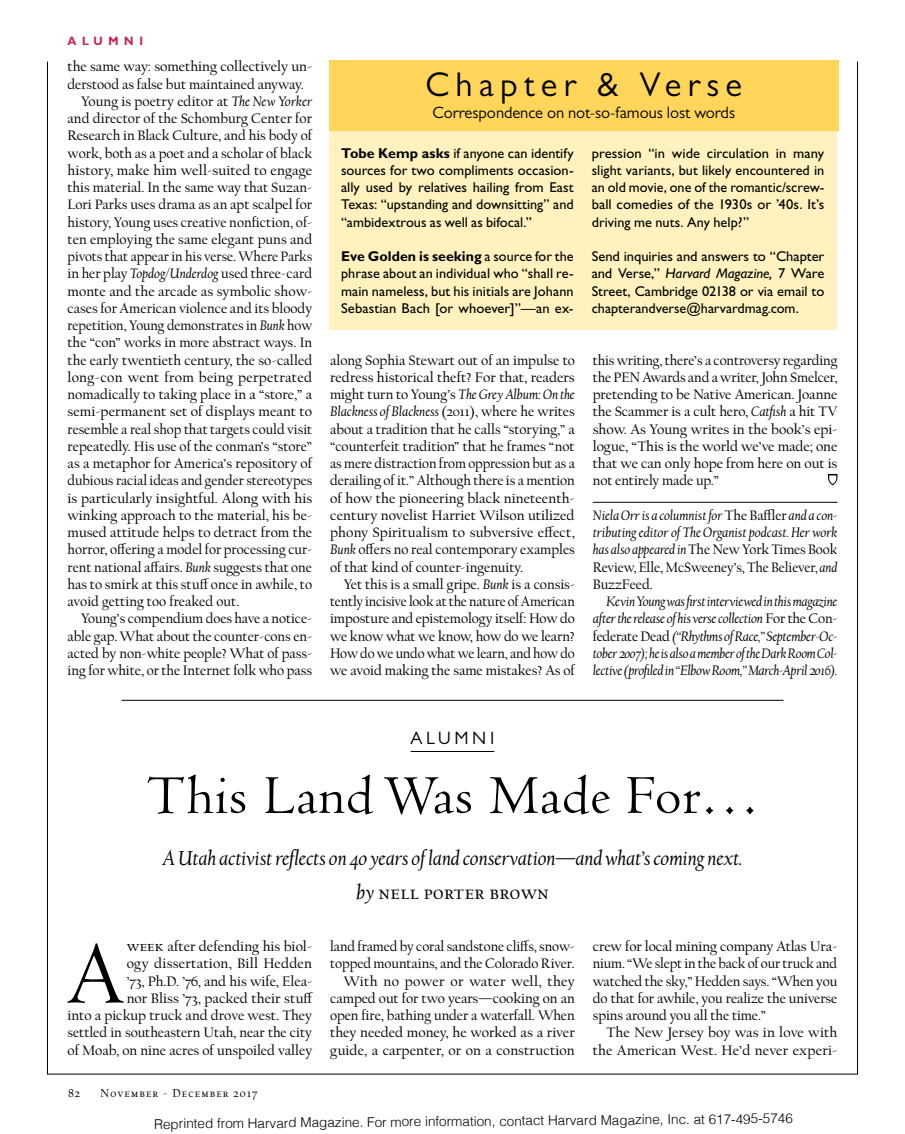
<style>
.page{position:relative;width:905px;height:1134px;background:#fff}
.page>*{position:absolute;margin:0;border:0;box-sizing:border-box;transform-origin:0 0}
.t1{font:92.7px "Centaur MT Std";color:#000}
.t2{font:57px "Centaur MT Std";letter-spacing:.015em;color:#000}
.t3{font:34.5px "Gill Sans MT Std";letter-spacing:.18em;color:#000}
.t4{font:italic 21px/34.5px "Cal Harvard";letter-spacing:-.005em;color:#000;text-align:center}
.t5{font:18px "Gill Sans MT Std";letter-spacing:.2em;color:#000}
.t6{font:16.5px "Gill Sans MT Std";letter-spacing:-.005em;color:#000}
.t7{font:14.25px/17.2px "Cal Harvard";color:#000;text-align:justify}
.t8{font:14.25px/17.2px "Gill Sans Std";letter-spacing:.005em;color:#000;text-align:justify}
.t9{font:italic 14.25px/17.2px "Cal Harvard";letter-spacing:-.02em;color:#000;text-align:justify}
.t10{font:300 13.5px "Helvetica";color:#000}
.t11{font:12px "Cal Harvard";letter-spacing:.1em;color:#000}
.t12{font:700 12px "Gill Sans Display";color:#c82254}
.s1{font-style:italic}
.s2{font-weight:700}
.s3{font-style:normal}
.s4{font-size:15.75px}
</style>
<div class="page">
<hr style="left:47px;top:62px;width:1px;height:1012px;background:#000">
<hr style="left:857px;top:62px;width:1px;height:1012px;background:#000">
<hr style="left:47px;top:1074px;width:810px;height:1px;background:#000">
<hr style="left:592px;top:502px;width:245px;height:1px;background:#000">
<svg style="left:828px;top:474px;width:9px;height:11px"></svg>
<hr style="left:122px;top:700px;width:661px;height:1px;background:#000">
<hr style="left:410px;top:751px;width:84px;height:1px;background:#000">
<div style="left:329px;top:60px;width:507px;height:270px;background:#fff2be"></div>
<div style="left:329px;top:60px;width:509px;height:71px;background:#ffd65a"></div>
<p class="t12" style="left:68px;top:34px;width:54px">ALUMN</p>
<p class="t12" style="left:139px;top:34px;width:6px">I</p>
<p class="t7" style="left:68px;top:59px;width:246px">the same way: something collectively un-</p>
<p class="t7" style="left:68px;top:76px;width:238px">derstood as false but maintained anyway.</p>
<p class="t7" style="left:81px;top:93px;width:233px">Young is poetry editor at <span class="s1">The New Yorker</span></p>
<p class="t7" style="left:68px;top:111px;width:246px">and director of the Schomburg Center for</p>
<p class="t7" style="left:68px;top:128px;width:247px">Research in Black Culture, and his body of</p>
<p class="t7" style="left:68px;top:145px;width:246px">work, both as a poet and a scholar of black</p>
<p class="t7" style="left:68px;top:162px;width:246px">history, make him well-suited to engage</p>
<p class="t7" style="left:68px;top:180px;width:246px">this material. In the same way that Suzan-</p>
<p class="t7" style="left:68px;top:197px;width:246px">Lori Parks uses drama as an apt scalpel for</p>
<p class="t7" style="left:68px;top:214px;width:246px">history, Young uses creative nonfiction, of-</p>
<p class="t7" style="left:68px;top:231px;width:246px">ten employing the same elegant puns and</p>
<p class="t7" style="left:68px;top:249px;width:246px">pivots that appear in his verse. Where Parks</p>
<p class="t7" style="left:68px;top:266px;width:246px">in her play <span class="s1">Topdog/Underdog</span> used three-card</p>
<p class="t7" style="left:68px;top:283px;width:246px">monte and the arcade as symbolic show-</p>
<p class="t7" style="left:68px;top:300px;width:246px">cases for American violence and its bloody</p>
<p class="t7" style="left:68px;top:318px;width:246px">repetition, Young demonstrates in <span class="s1">Bunk</span> how</p>
<p class="t7" style="left:68px;top:335px;width:246px">the “con” works in more abstract ways. In</p>
<p class="t7" style="left:68px;top:352px;width:246px">the early twentieth century, the so-called</p>
<p class="t7" style="left:68px;top:369px;width:246px">long-con went from being perpetrated</p>
<p class="t7" style="left:68px;top:387px;width:246px">nomadically to taking place in a “store,” a</p>
<p class="t7" style="left:68px;top:404px;width:246px">semi-permanent set of displays meant to</p>
<p class="t7" style="left:68px;top:421px;width:246px">resemble a real shop that targets could visit</p>
<p class="t7" style="left:68px;top:438px;width:246px">repeatedly. His use of the conman’s “store”</p>
<p class="t7" style="left:68px;top:456px;width:247px">as a metaphor for America’s repository of</p>
<p class="t7" style="left:68px;top:473px;width:246px">dubious racial ideas and gender stereotypes</p>
<p class="t7" style="left:68px;top:490px;width:246px">is particularly insightful. Along with his</p>
<p class="t7" style="left:68px;top:507px;width:246px">winking approach to the material, his be-</p>
<p class="t7" style="left:68px;top:525px;width:246px">mused attitude helps to detract from the</p>
<p class="t7" style="left:68px;top:542px;width:246px">horror, offering a model for processing cur-</p>
<p class="t7" style="left:68px;top:559px;width:246px">rent national affairs. <span class="s1">Bunk</span> suggests that one</p>
<p class="t7" style="left:68px;top:576px;width:246px">has to smirk at this stuff once in awhile, to</p>
<p class="t7" style="left:68px;top:594px;width:173px">avoid getting too freaked out.</p>
<p class="t7" style="left:81px;top:611px;width:233px">Young’s compendium does have a notice-</p>
<p class="t7" style="left:68px;top:628px;width:246px">able gap. What about the counter-cons en-</p>
<p class="t7" style="left:68px;top:645px;width:246px">acted by non-white people? What of pass-</p>
<p class="t7" style="left:68px;top:663px;width:246px">ing for white, or the Internet folk who pass</p>
<h3 class="t3" style="left:425px;top:64px;width:318px">Chapter &amp; Verse</h3>
<p class="t6" style="left:432px;top:103px;width:304px">Correspondence on not-so-famous lost words</p>
<p class="t8" style="left:341px;top:144px;width:234px"><span class="s2">Tobe Kemp asks</span> if anyone can identify sources for two compliments occasion&shy;ally used by relatives hailing from East Texas: “upstanding and downsitting” and “ambidextrous as well as bifocal.”</p>
<p class="t8" style="left:341px;top:248px;width:234px"><span class="s2">Eve Golden is seeking</span> a source for the phrase about an individual who “shall re&shy;main nameless, but his initials are Johann Sebastian Bach [or whoever]”—an ex-</p>
<p class="t7" style="left:330px;top:352px;width:246px">along Sophia Stewart out of an impulse to redress historical theft? For that, readers might turn to Young’s <span class="s1">The Grey Album: On the Blackness of Blackness</span> (2011), where he writes about a tradition that he calls “storying,” a “counterfeit tradition” that he frames “not as mere distraction from oppression but as a derailing of it.” Although there is a mention of how the pioneering black nineteenth&shy;century novelist Harriet Wilson utilized phony Spiritualism to subversive effect, <span class="s1">Bunk</span> offers no real contemporary examples of that kind of counter-ingenuity.</p>
<p class="t7" style="left:330px;top:576px;width:247px;text-indent:14px">Yet this is a small gripe. <span class="s1">Bunk</span> is a consis&shy;tently incisive look at the nature of American imposture and epistemology itself: How do we know what we know, how do we learn?<br>How do we undo what we learn, and how do we avoid making the same mistakes? As of</p>
<p class="t8" style="left:591px;top:144px;width:234px">pression “in wide circulation in many slight variants, but likely encountered in an old movie, one of the romantic/screw&shy;ball comedies of the 1930s or ’40s. It’s driving me nuts. Any help?”</p>
<p class="t8" style="left:591px;top:248px;width:234px">Send inquiries and answers to “Chapter and Verse,” <span class="s1">Harvard Magazine,</span> 7 Ware Street, Cambridge 02138 or via email to chapterandverse@harvardmag.com.</p>
<p class="t7" style="left:592px;top:352px;width:246px">this writing, there’s a controversy regarding the PEN Awards and a writer, John Smelcer, pretending to be Native American. Joanne the Scammer is a cult hero, <span class="s1">Catfish</span> a hit TV show. As Young writes in the book’s epi&shy;logue, “This is the world we’ve made; one that we can only hope from here on out is not entirely made up.”</p>
<p class="t9" style="left:592px;top:507px;width:246px">Niela Orr is a columnist for <span class="s3">The Baffler</span> and a con&shy;tributing editor of The Organist podcast. Her work has also appeared in <span class="s3">The New York Times Book Review, Elle, McSweeney’s, The Believer,</span> and <span class="s3">BuzzFeed.</span></p>
<p class="t9" style="left:592px;top:594px;width:246px;text-indent:14px">Kevin Young was first interviewed in this magazine after the release of his verse collection <span class="s3">For the Con&shy;federate Dead</span> (“Rhythms of Race,” September-Oc&shy;tober 2007); he is also a member of the Dark Room Col&shy;lective (profiled in “Elbow Room,” March-April 2016).</p>
<p class="t5" style="left:410px;top:727px;width:85px">ALUMNI</p>
<h2 class="t2" style="left:147px;top:764px;width:613px">This Land Was Made For…</h2>
<h3 class="t4" style="left:162px;top:842px;width:581px">A Utah activist reflects on 40 years of land conservation—and what’s coming next. by <span class="s3">nell porter brown</span></h3>
<p class="t7" style="left:68px;top:939px;width:247px;text-align:right"><span class="s4">week</span> after defending his biol-<br>ogy dissertation, Bill Hedden<br>’73, Ph.D. ’76, and his wife, Elea-<br>nor Bliss ’73, packed their stuff<br>into a pickup truck and drove west. They settled in southeastern Utah, near the city of Moab, on nine acres of unspoiled valley</p>
<p class="t7" style="left:330px;top:939px;width:246px;text-align:right">land framed by coral sandstone cliffs, snow&shy;topped mountains, and the Colorado River.<br>With no power or water well, they camped out for two years—cooking on an open fire, bathing under a waterfall. When they needed money, he worked as a river guide, a carpenter, or on a construction</p>
<p class="t7" style="left:592px;top:939px;width:246px">crew for local mining company Atlas Ura&shy;nium. “We slept in the back of our truck and watched the sky,” Hedden says. “When you do that for awhile, you realize the universe spins around you all the time.”</p>
<h1 class="t1" style="left:66px;top:924px;width:59px">A</h1>
<p class="t7" style="left:592px;top:1025px;width:246px;text-align:right">The New Jersey boy was in love with the American West. He’d never experi-</p>
<p class="t11" style="left:68px;top:1087px;width:13px">82</p>
<p class="t11" style="left:100px;top:1087px;width:159px">November - December 2017</p>
<p class="t10" style="left:154px;top:1110px;width:640px">Reprinted from Harvard Magazine. For more information, contact Harvard Magazine, Inc. at 617-495-5746</p>
</div>
